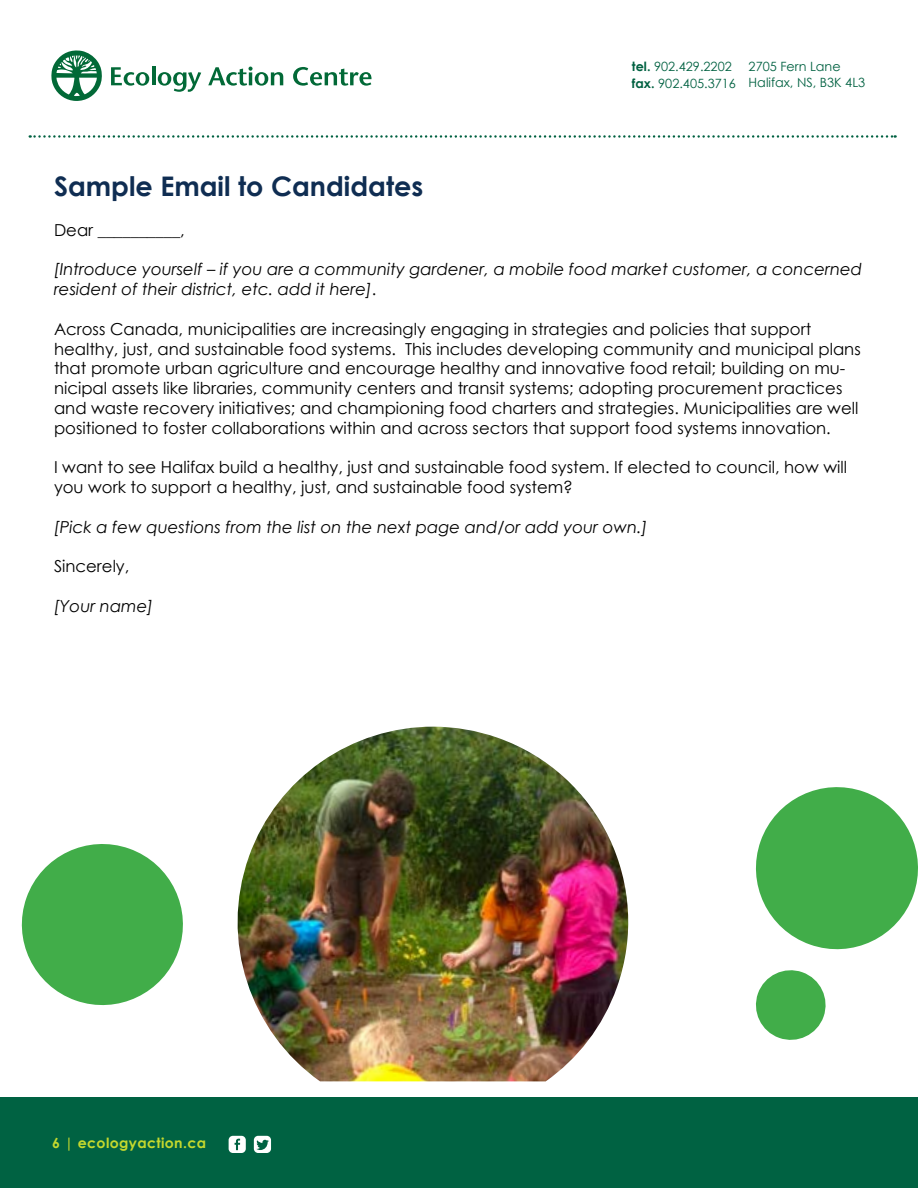
<style>
.page{position:relative;width:918px;height:1188px;background:#fff}
.page>*{position:absolute;margin:0;border:0;box-sizing:border-box;transform-origin:0 0}
.t1{font:700 27px "Century Gothic";color:#0f2d52}
.t2{font:16.5px/19.8px "Century Gothic";color:#000}
.t3{font:italic 16.5px/19.8px "Century Gothic";color:#000}
.t4{font:700 14.1px "Century Gothic";letter-spacing:.025em;color:#c4d82e}
.t5{font:12.75px/16.2px "Century Gothic";color:#006141}
.s1{font-weight:700}
.s2{font-style:normal}
</style>
<div class="page">
<div style="left:0;top:1097px;width:918px;height:91px;background:#006242"></div>
<svg style="left:229px;top:1136px;width:17px;height:17px"></svg>
<svg style="left:254px;top:1136px;width:17px;height:17px"></svg>
<svg style="left:30px;top:135px;width:866px;height:3px"></svg>
<svg style="left:111px;top:67px;width:38px;height:19px"></svg>
<hr style="left:152px;top:66px;width:3px;height:19px;background:#026937">
<svg style="left:158px;top:72px;width:43px;height:20px"></svg>
<svg style="left:208px;top:67px;width:75px;height:19px"></svg>
<svg style="left:293px;top:67px;width:79px;height:19px"></svg>
<svg style="left:51px;top:50px;width:51px;height:51px"></svg>
<svg style="left:756px;top:970px;width:70px;height:70px"></svg>
<svg style="left:21px;top:844px;width:162px;height:162px"></svg>
<svg style="left:756px;top:787px;width:162px;height:163px"></svg>
<img style="left:237px;top:727px;width:392px;height:354px">
<p class="t5" style="left:632px;top:59px;width:105px"><span class="s1">tel.</span> 902.429.2202 <span class="s1">fax.</span> 902.405.3716</p>
<p class="t5" style="left:749px;top:59px;width:118px;line-height:15.3px">2705 Fern Lane<br>Halifax, NS, B3K 4L3</p>
<h1 class="t1" style="left:54px;top:166px;width:371px">Sample Email to Candidates</h1>
<p class="t2" style="left:54px;top:220px;width:132px">Dear __________,</p>
<p class="t3" style="left:54px;top:259px;width:810px">[Introduce yourself – if you are a community gardener, a mobile food market customer, a concerned resident of their district, etc. add it here]<span class="s2">.</span></p>
<p class="t2" style="left:54px;top:319px;width:808px">Across Canada, municipalities are increasingly engaging in strategies and policies that support healthy, just, and sustainable food systems. This includes developing community and municipal plans that promote urban agriculture and encourage healthy and innovative food retail; building on mu&shy;nicipal assets like libraries, community centers and transit systems; adopting procurement practices and waste recovery initiatives; and championing food charters and strategies. Municipalities are well positioned to foster collaborations within and across sectors that support food systems innovation.</p>
<p class="t2" style="left:54px;top:457px;width:795px">I want to see Halifax build a healthy, just and sustainable food system. If elected to council, how will you work to support a healthy, just, and sustainable food system?</p>
<p class="t3" style="left:54px;top:517px;width:595px">[Pick a few questions from the list on the next page and/or add your own.]</p>
<p class="t2" style="left:54px;top:556px;width:77px">Sincerely,</p>
<p class="t3" style="left:54px;top:596px;width:101px">[Your name]</p>
<p class="t4" style="left:52px;top:1132px;width:155px">6 | ecologyaction.ca</p>
</div>
